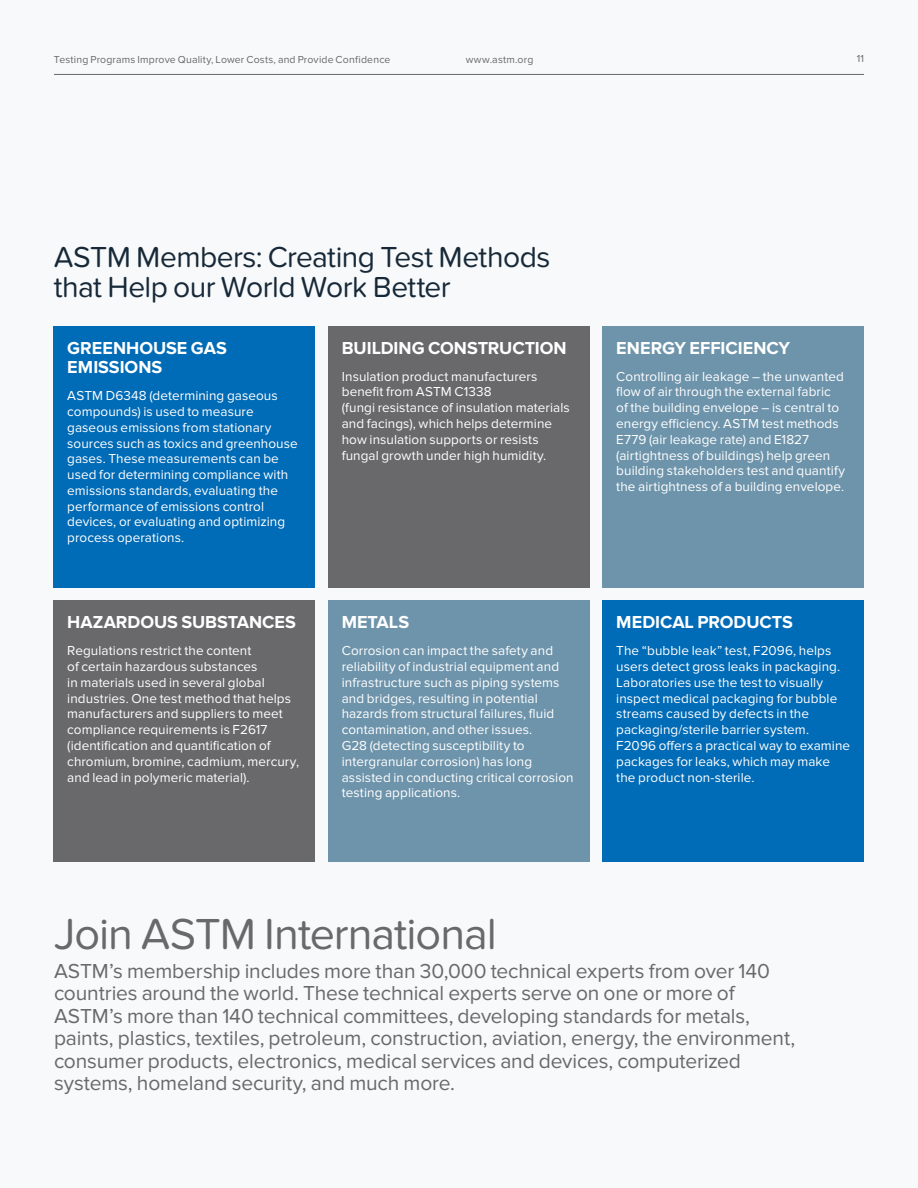
<style>
.page{position:relative;width:918px;height:1188px;background:#f7f9fa}
.page>*{position:absolute;margin:0;border:0;box-sizing:border-box;transform-origin:0 0}
.t1{font:45px "Proxima Nova Soft";letter-spacing:-.025em;color:#69696c}
.t2{font:30px/30px "Proxima Nova Soft";letter-spacing:-.02em;color:#172938}
.t3{font:21px/22.5px "Proxima Nova";letter-spacing:-.005em;color:#69696c}
.t4{font:700 18px/19.5px "Proxima Nova";color:#fff}
.t5{font:13.5px/15.8px "Proxima Nova";letter-spacing:.005em;color:#fff}
.t6{font:10.5px "Proxima Nova";letter-spacing:.015em;color:#69696c}
</style>
<div class="page">
<hr style="left:54px;top:74px;width:810px;height:1px;background:#69696c">
<div style="left:54px;top:326px;width:261px;height:261px;background:#006bb6"></div>
<div style="left:54px;top:601px;width:261px;height:261px;background:#69696c"></div>
<div style="left:328px;top:326px;width:262px;height:261px;background:#69696c"></div>
<div style="left:328px;top:601px;width:262px;height:261px;background:#6e94ab"></div>
<div style="left:603px;top:326px;width:261px;height:261px;background:#6e94ab"></div>
<div style="left:603px;top:601px;width:261px;height:261px;background:#006bb6"></div>
<p class="t6" style="left:54px;top:53px;width:338px">Testing Programs Improve Quality, Lower Costs, and Provide Confidence</p>
<p class="t6" style="left:466px;top:53px;width:69px">www.astm.org</p>
<p class="t6" style="left:857px;top:53px;width:9px">11</p>
<h2 class="t2" style="left:54px;top:242px;width:498px">ASTM Members: Creating Test Methods that Help our World Work Better</h2>
<h3 class="t4" style="left:67px;top:338px;width:161px">GREENHOUSE GAS<br>EMISSIONS</h3>
<p class="t5" style="left:67px;top:388px;width:232px">ASTM D6348 (determining gaseous compounds) is used to measure gaseous emissions from stationary sources such as toxics and greenhouse gases. These measurements can be used for determining compliance with emissions standards, evaluating the performance of emissions control devices, or evaluating and optimizing process operations.</p>
<h3 class="t4" style="left:342px;top:338px;width:226px">BUILDING CONSTRUCTION</h3>
<p class="t5" style="left:342px;top:369px;width:230px">Insulation product manufacturers benefit from ASTM C1338<br>(fungi resistance of insulation materials and facings), which helps determine how insulation supports or resists fungal growth under high humidity.</p>
<h3 class="t4" style="left:67px;top:613px;width:230px">HAZARDOUS SUBSTANCES</h3>
<p class="t5" style="left:67px;top:643px;width:233px">Regulations restrict the content<br>of certain hazardous substances<br>in materials used in several global industries. One test method that helps manufacturers and suppliers to meet compliance requirements is F2617 (identification and quantification of chromium, bromine, cadmium, mercury, and lead in polymeric material).</p>
<h3 class="t4" style="left:342px;top:613px;width:69px">METALS</h3>
<p class="t5" style="left:342px;top:643px;width:233px">Corrosion can impact the safety and reliability of industrial equipment and infrastructure such as piping systems and bridges, resulting in potential hazards from structural failures, fluid contamination, and other issues.<br>G28 (detecting susceptibility to intergranular corrosion) has long assisted in conducting critical corrosion testing applications.</p>
<h3 class="t4" style="left:616px;top:338px;width:175px">ENERGY EFFICIENCY</h3>
<p class="t5" style="left:616px;top:369px;width:230px">Controlling air leakage – the unwanted flow of air through the external fabric of the building envelope – is central to energy efficiency. ASTM test methods E779 (air leakage rate) and E1827 (airtightness of buildings) help green building stakeholders test and quantify the airtightness of a building envelope.</p>
<h3 class="t4" style="left:616px;top:613px;width:178px">MEDICAL PRODUCTS</h3>
<p class="t5" style="left:616px;top:643px;width:235px">The “bubble leak” test, F2096, helps users detect gross leaks in packaging.<br>Laboratories use the test to visually inspect medical packaging for bubble streams caused by defects in the packaging/sterile barrier system.<br>F2096 offers a practical way to examine packages for leaks, which may make the product non-sterile.</p>
<h1 class="t1" style="left:54px;top:908px;width:444px">Join ASTM International</h1>
<p class="t3" style="left:54px;top:960px;width:743px">ASTM’s membership includes more than 30,000 technical experts from over 140 countries around the world. These technical experts serve on one or more of ASTM’s more than 140 technical committees, developing standards for metals, paints, plastics, textiles, petroleum, construction, aviation, energy, the environment, consumer products, electronics, medical services and devices, computerized systems, homeland security, and much more.</p>
</div>
